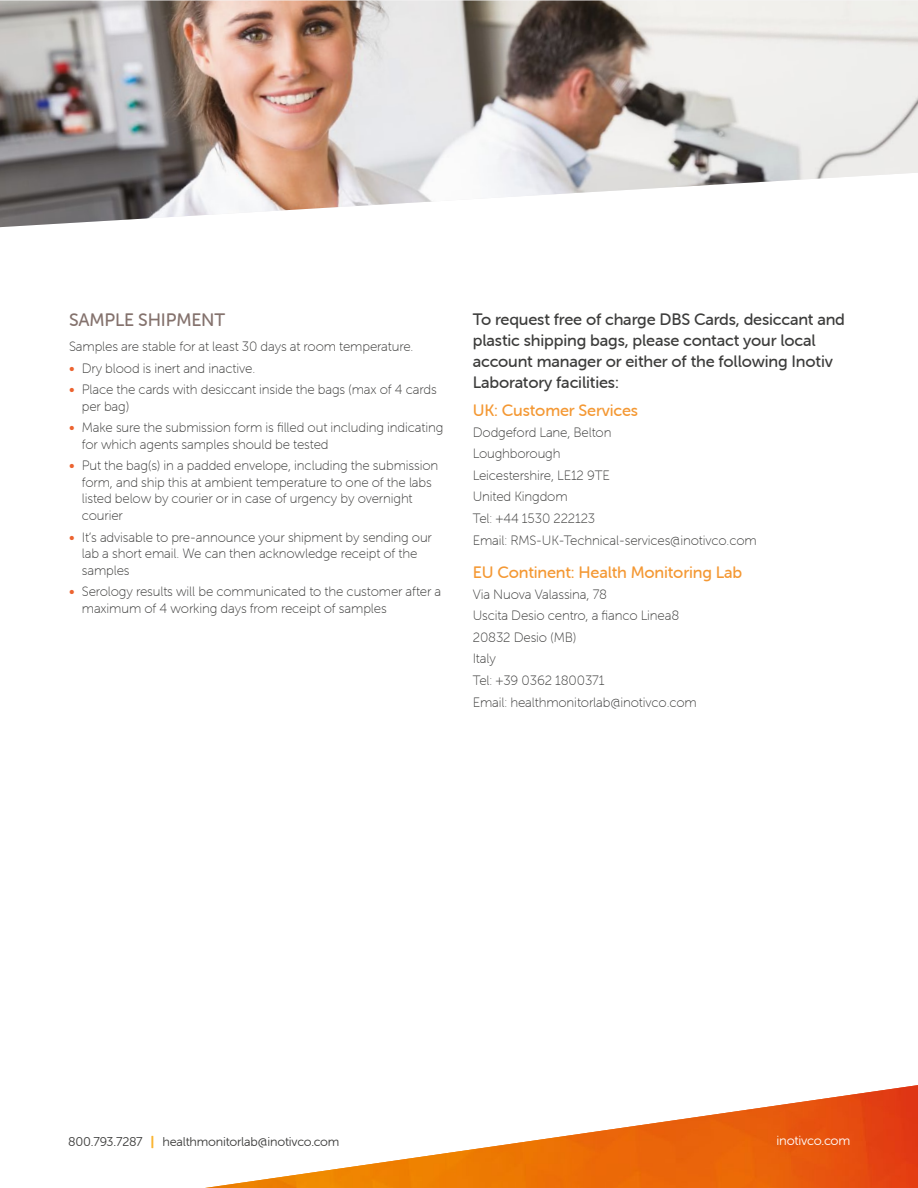
<style>
.page{position:relative;width:918px;height:1188px;background:#fff}
.page>*{position:absolute;margin:0;border:0;box-sizing:border-box;transform-origin:0 0}
.t1{font:18px "Museo Sans Rounded 500";letter-spacing:-.01em;color:#84726d}
.t2{font:16.5px/21px "Museo Sans Rounded 500";letter-spacing:-.01em;color:#3c3c3b}
.t3{font:16.5px "Museo Sans Rounded 500";letter-spacing:-.01em;color:#f49833}
.t4{font:13.5px/21.6px "Museo Sans Rounded 100";letter-spacing:-.01em;color:#3c3c3b}
.t5{font:13.2px "Museo Sans Rounded 300";letter-spacing:-.015em;color:#fff}
.t6{font:12.75px "Museo Sans Rounded 300";letter-spacing:-.015em;color:#3c3c3b}
.s1{font-family:"Museo Sans Rounded 500";color:#ec6330}
.s2{font-family:"Museo Sans Rounded 900";color:#fab42f}
</style>
<div class="page">
<img style="left:205px;top:1085px;width:713px;height:103px">
<img style="left:0;top:0;width:918px;height:227px">
<h1 class="t1" style="left:69px;top:310px;width:158px">SAMPLE SHIPMENT</h1>
<p class="t4" style="left:69px;top:336px;width:346px">Samples are stable for at least 30 days at room temperature.</p>
<p class="t4" style="left:69px;top:357px;width:188px"><span class="s1">•</span> Dry blood is inert and inactive.</p>
<p class="t4" style="left:82px;top:382px;width:356px;line-height:16.5px;text-indent:-13px"><span class="s1">•</span> Place the cards with desiccant inside the bags (max of 4 cards per bag)</p>
<p class="t4" style="left:82px;top:420px;width:363px;line-height:16.5px;text-indent:-13px"><span class="s1">•</span> Make sure the submission form is filled out including indicating for which agents samples should be tested</p>
<p class="t4" style="left:82px;top:458px;width:358px;line-height:16.5px;text-indent:-13px"><span class="s1">•</span> Put the bag(s) in a padded envelope, including the submission form, and ship this at ambient temperature to one of the labs listed below by courier or in case of urgency by overnight courier</p>
<p class="t4" style="left:82px;top:529px;width:352px;line-height:16.5px;text-indent:-13px"><span class="s1">•</span> It’s advisable to pre-announce your shipment by sending our lab a short email. We can then acknowledge receipt of the samples</p>
<p class="t4" style="left:82px;top:583px;width:361px;line-height:16.5px;text-indent:-13px"><span class="s1">•</span> Serology results will be communicated to the customer after a maximum of 4 working days from receipt of samples</p>
<p class="t2" style="left:473px;top:309px;width:374px">To request free of charge DBS Cards, desiccant and plastic shipping bags, please contact your local account manager or either of the following Inotiv Laboratory facilities:</p>
<p class="t3" style="left:473px;top:401px;width:167px">UK: Customer Services</p>
<p class="t4" style="left:473px;top:421px;width:285px">Dodgeford Lane, Belton<br>Loughborough<br>Leicestershire, LE12 9TE<br>United Kingdom<br>Tel: +44 1530 222123<br>Email: RMS-UK-Technical-services@inotivco.com</p>
<p class="t3" style="left:473px;top:563px;width:271px">EU Continent: Health Monitoring Lab</p>
<p class="t4" style="left:473px;top:583px;width:225px">Via Nuova Valassina, 78<br>Uscita Desio centro, a fianco Linea8<br>20832 Desio (MB)<br>Italy<br>Tel: +39 0362 1800371<br>Email: healthmonitorlab@inotivco.com</p>
<p class="t6" style="left:68px;top:1135px;width:273px">800.793.7287 <span class="s2">|</span> healthmonitorlab@inotivco.com</p>
<p class="t5" style="left:777px;top:1133px;width:75px">inotivco.com</p>
</div>
